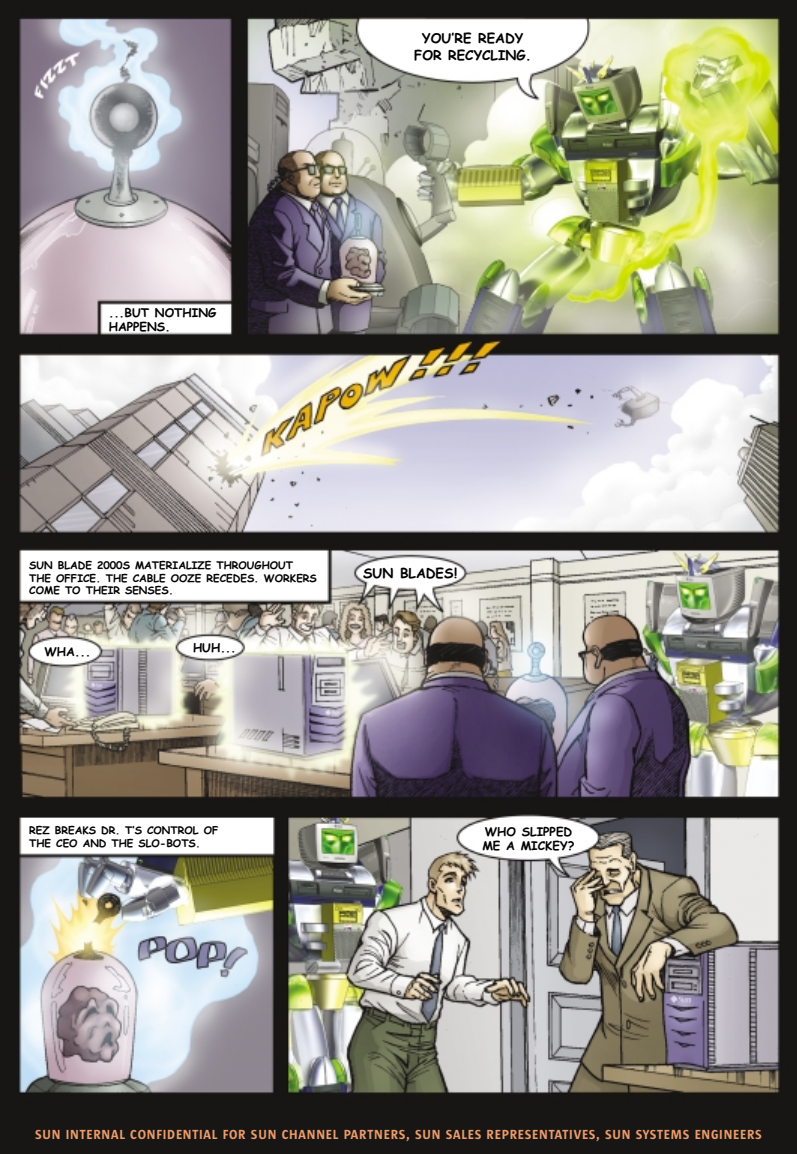
<style>
.page{position:relative;width:797px;height:1154px;background:#fff}
.page>*{position:absolute;margin:0;border:0;box-sizing:border-box;transform-origin:0 0}
.t1{font:600 13.5px "Sun Sans";letter-spacing:.06em;color:#ee9b6a}
.t2{font:700 13.5px/16.5px "Comic Sans MS";color:#000;text-align:center}
.t3{font:700 12px/14px "Comic Sans MS";color:#000}
.t4{font:700 10.5px/12.8px "Comic Sans MS";color:#000}
</style>
<div class="page">
<img style="left:0;top:0;width:796px;height:1153px">
<p class="t2" style="left:414px;top:31px;width:119px">YOU’RE READY<br>FOR RECYCLING.</p>
<p class="t3" style="left:109px;top:307px;width:109px">...BUT NOTHING<br>HAPPENS.</p>
<p class="t4" style="left:29px;top:560px;width:289px">SUN BLADE 2000S MATERIALIZE THROUGHOUT<br>THE OFFICE. THE CABLE OOZE RECEDES. WORKERS<br>COME TO THEIR SENSES.</p>
<p class="t3" style="left:44px;top:646px;width:48px">WHA...</p>
<p class="t3" style="left:193px;top:641px;width:44px">HUH...</p>
<p class="t2" style="left:363px;top:567px;width:96px">SUN BLADES!</p>
<p class="t4" style="left:29px;top:824px;width:191px">REZ BREAKS DR. T’S CONTROL OF<br>THE CEO AND THE SLO-BOTS.</p>
<p class="t3" style="left:482px;top:825px;width:94px">WHO SLIPPED<br>ME A MICKEY?</p>
<p class="t1" style="left:35px;top:1130px;width:728px">SUN INTERNAL CONFIDENTIAL FOR SUN CHANNEL PARTNERS, SUN SALES REPRESENTATIVES, SUN SYSTEMS ENGINEERS</p>
</div>
